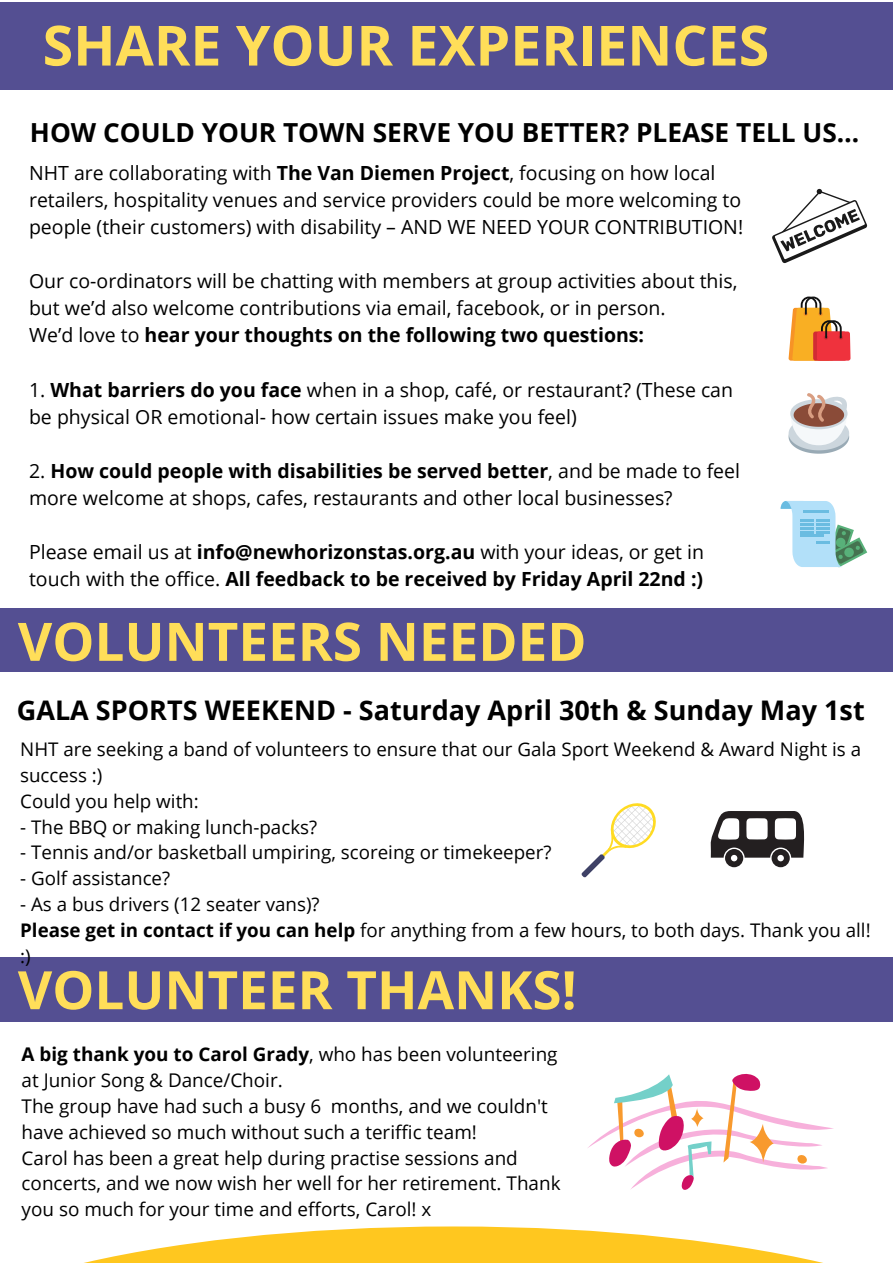
<style>
.page{position:relative;width:893px;height:1263px;background:#fff}
.page>*{position:absolute;margin:0;border:0;box-sizing:border-box;transform-origin:0 0}
.t1{font:700 55.43px "Open Sans";color:#ffde59}
.t2{font:700 53.03px "Open Sans";color:#ffde59}
.t3{font:700 52.95px "Open Sans";color:#ffde59}
.t4{font:700 27px "Open Sans";color:#000}
.t5{font:700 26.25px "Open Sans";color:#000}
.t6{font:19.5px/27px "Open Sans";color:#000}
.t7{font:700 19.5px/27px "Open Sans";color:#000}
.t8{font:18.9px/25.9px "Open Sans";color:#000}
.t9{font:18.75px/25.9px "Open Sans";color:#000}
.s1{font-weight:700}
.s2{font-weight:400}
</style>
<div class="page">
<div style="left:0;top:957px;width:893px;height:64px;background:#544f92"></div>
<svg style="left:84px;top:1226px;width:739px;height:37px"></svg>
<div style="left:0;top:608px;width:893px;height:64px;background:#544f92"></div>
<svg style="left:588px;top:1074px;width:246px;height:116px"></svg>
<div style="left:0;top:2px;width:893px;height:87px;background:#544f92"></div>
<svg style="left:788px;top:297px;width:62px;height:64px"></svg>
<svg style="left:788px;top:393px;width:62px;height:61px"></svg>
<svg style="left:780px;top:501px;width:87px;height:66px"></svg>
<svg style="left:772px;top:189px;width:95px;height:74px"></svg>
<svg style="left:581px;top:803px;width:75px;height:74px"></svg>
<svg style="left:710px;top:811px;width:94px;height:56px"></svg>
<h1 class="t1" style="left:43px;top:6px;width:728px">SHARE YOUR EXPERIENCES</h1>
<h3 class="t5" style="left:30px;top:114px;width:831px">HOW COULD YOUR TOWN SERVE YOU BETTER? PLEASE TELL US…</h3>
<p class="t6" style="left:29px;top:159px;width:715px">NHT are collaborating with <span class="s1">The Van Diemen Project</span>, focusing on how local retailers, hospitality venues and service providers could be more welcoming to people (their customers) with disability – AND WE NEED YOUR CONTRIBUTION!</p>
<p class="t6" style="left:29px;top:267px;width:710px">Our co-ordinators will be chatting with members at group activities about this, but we’d also welcome contributions via email, facebook, or in person.<br>We’d love to <span class="s1">hear your thoughts on the following two questions:</span></p>
<p class="t6" style="left:29px;top:375px;width:705px">1. <span class="s1">What barriers do you face</span> when in a shop, café, or restaurant? (These can be physical OR emotional- how certain issues make you feel)</p>
<p class="t6" style="left:29px;top:456px;width:712px">2. <span class="s1">How could people with disabilities be served better</span>, and be made to feel more welcome at shops, cafes, restaurants and other local businesses?</p>
<p class="t7" style="left:29px;top:537px;width:676px"><span class="s2">Please email us at</span> info@newhorizonstas.org.au <span class="s2">with your ideas, or get in touch with the office.</span> All feedback to be received by Friday April 22nd :)</p>
<h2 class="t2" style="left:18px;top:604px;width:570px">VOLUNTEERS NEEDED</h2>
<h3 class="t4" style="left:17px;top:691px;width:849px">GALA SPORTS WEEKEND - Saturday April 30th &amp; Sunday May 1st</h3>
<p class="t9" style="left:20px;top:736px;width:842px">NHT are seeking a band of volunteers to ensure that our Gala Sport Weekend &amp; Award Night is a success :)<br>Could you help with:</p>
<p class="t9" style="left:20px;top:813px;width:298px">- The BBQ or making lunch-packs?</p>
<p class="t9" style="left:20px;top:839px;width:533px">- Tennis and/or basketball umpiring, scoreing or timekeeper?</p>
<p class="t9" style="left:20px;top:865px;width:151px">- Golf assistance?</p>
<p class="t9" style="left:20px;top:891px;width:852px">- As a bus drivers (12 seater vans)?<br><span class="s1">Please get in contact if you can help</span> for anything from a few hours, to both days. Thank you all! :)</p>
<h3 class="t3" style="left:18px;top:952px;width:560px">VOLUNTEER THANKS!</h3>
<p class="t8" style="left:22px;top:1041px;width:540px"><span class="s1">A big thank you to Carol Grady</span>, who has been volunteering at Junior Song &amp; Dance/Choir.<br>The group have had such a busy 6 months, and we couldn't have achieved so much without such a teriffic team!<br>Carol has been a great help during practise sessions and concerts, and we now wish her well for her retirement. Thank you so much for your time and efforts, Carol! x</p>
</div>
